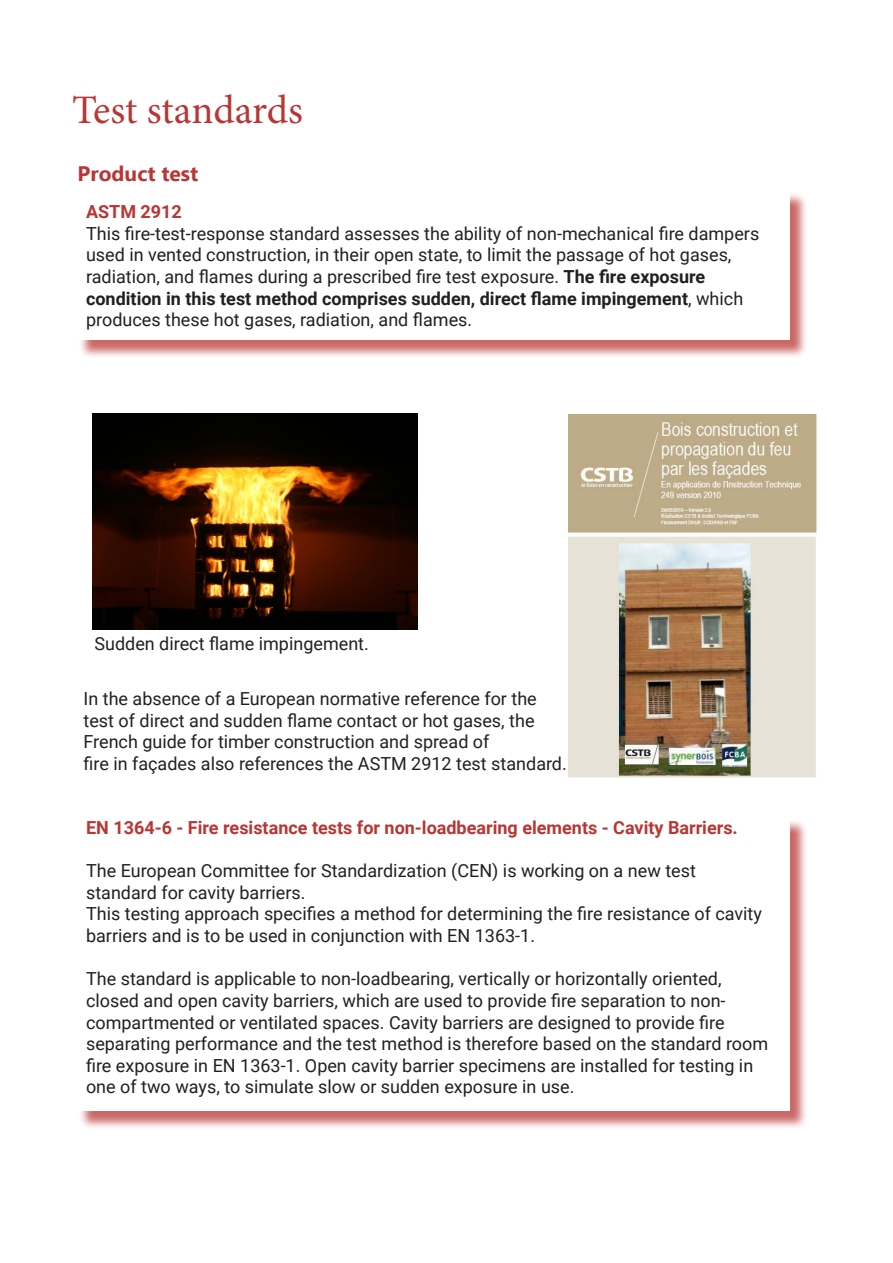
<style>
.page{position:relative;width:893px;height:1263px;background:#fff}
.page>*{position:absolute;margin:0;border:0;box-sizing:border-box;transform-origin:0 0}
.t1{font:40.5px "Minion Pro";letter-spacing:-.005em;color:#b83633}
.t2{font:700 21px "Ebrima";color:#b83633}
.t3{font:18px/21.6px "Roboto";color:#221f1f}
.t4{font:700 18px "Roboto";color:#b83633}
.s1{font-weight:700}
</style>
<div class="page">
<div style="left:79px;top:819px;width:729px;height:310px;background:#b83633;opacity:.75"></div>
<div style="left:76px;top:816px;width:713px;height:295px;background:#fff"></div>
<div style="left:79px;top:192px;width:729px;height:166px;background:#b83633;opacity:.75"></div>
<div style="left:76px;top:190px;width:713px;height:150px;background:#fff"></div>
<img style="left:568px;top:415px;width:248px;height:363px">
<img style="left:92px;top:413px;width:326px;height:217px">
<h1 class="t1" style="left:72px;top:94px;width:232px">Test standards</h1>
<p class="t2" style="left:78px;top:157px;width:122px">Product test</p>
<p class="t4" style="left:86px;top:204px;width:97px">ASTM 2912</p>
<p class="t3" style="left:86px;top:222px;width:675px">This fire-test-response standard assesses the ability of non-mechanical fire dampers used in vented construction, in their open state, to limit the passage of hot gases, radiation, and flames during a prescribed fire test exposure. <span class="s1">The fire exposure condition in this test method comprises sudden, direct flame impingement</span>, which produces these hot gases, radiation, and flames.</p>
<p class="t3" style="left:94px;top:632px;width:276px">Sudden direct flame impingement.</p>
<p class="t3" style="left:84px;top:687px;width:485px">In the absence of a European normative reference for the test of direct and sudden flame contact or hot gases, the French guide for timber construction and spread of<br>fire in façades also references the ASTM 2912 test standard.</p>
<p class="t4" style="left:86px;top:820px;width:653px">EN 1364-6 - Fire resistance tests for non-loadbearing elements - Cavity Barriers.</p>
<p class="t3" style="left:86px;top:859px;width:677px">The European Committee for Standardization (CEN) is working on a new test standard for cavity barriers.<br>This testing approach specifies a method for determining the fire resistance of cavity barriers and is to be used in conjunction with EN 1363-1.</p>
<p class="t3" style="left:86px;top:967px;width:684px">The standard is applicable to non-loadbearing, vertically or horizontally oriented, closed and open cavity barriers, which are used to provide fire separation to non&shy;compartmented or ventilated spaces. Cavity barriers are designed to provide fire separating performance and the test method is therefore based on the standard room fire exposure in EN 1363-1. Open cavity barrier specimens are installed for testing in one of two ways, to simulate slow or sudden exposure in use.</p>
</div>
